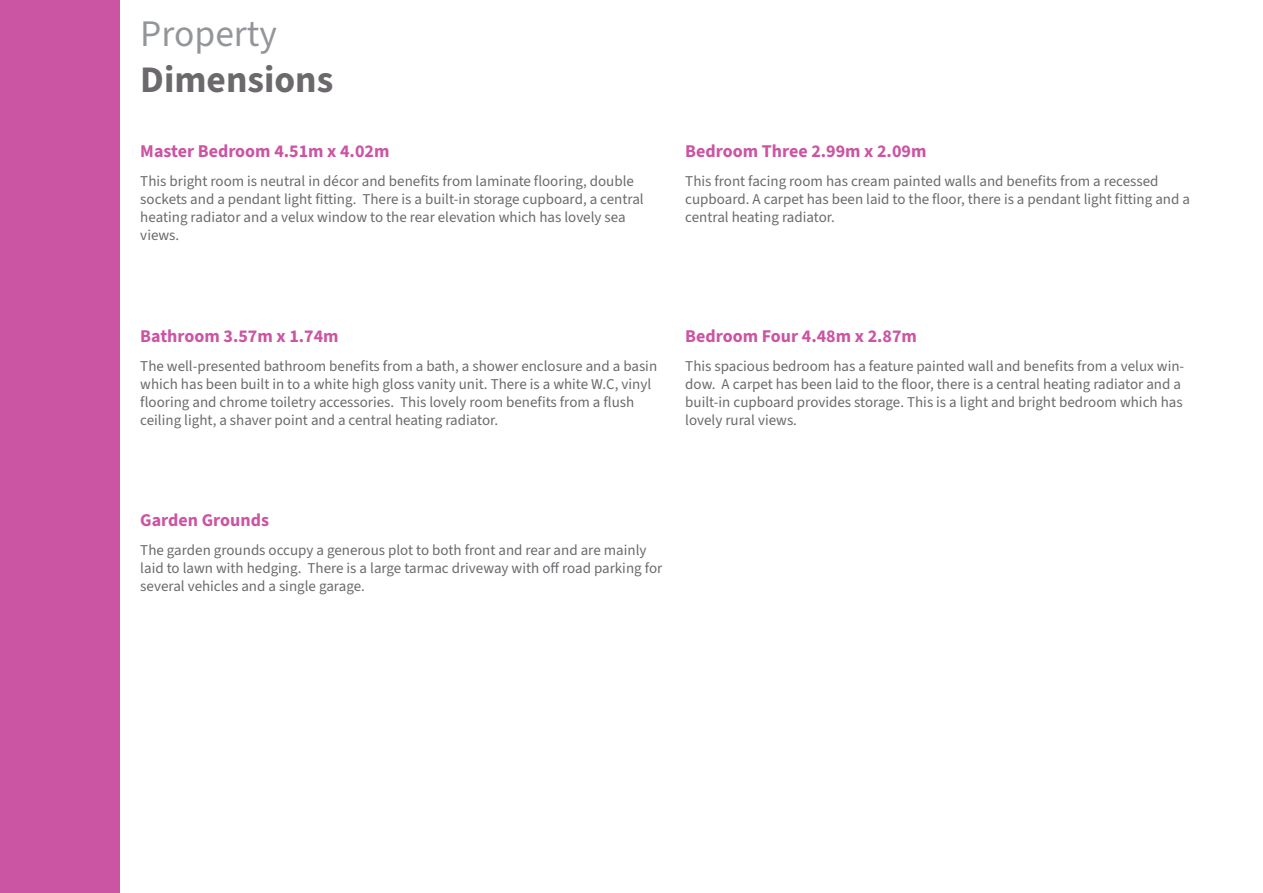
<style>
.page{position:relative;width:1263px;height:893px;background:#fff}
.page>*{position:absolute;margin:0;border:0;box-sizing:border-box;transform-origin:0 0}
.t1{font:700 37.5px "Source Sans 3";color:#6c696d}
.t2{font:37.5px "Source Sans 3";color:#939598}
.t3{font:700 18px "Source Sans 3";color:#cb54a3}
.t4{font:15px/18px "Source Sans 3";color:#6c696d}
</style>
<div class="page">
<div style="left:0;top:0;width:119px;height:893px;background:#cb54a3"></div>
<p class="t2" style="left:140px;top:10px;width:138px">Property</p>
<p class="t1" style="left:140px;top:54px;width:195px">Dimensions</p>
<p class="t3" style="left:140px;top:140px;width:251px">Master Bedroom 4.51m x 4.02m</p>
<p class="t4" style="left:140px;top:172px;width:505px">This bright room is neutral in décor and benefits from laminate flooring, double sockets and a pendant light fitting. There is a built-in storage cupboard, a central heating radiator and a velux window to the rear elevation which has lovely sea views.</p>
<p class="t3" style="left:685px;top:140px;width:243px">Bedroom Three 2.99m x 2.09m</p>
<p class="t4" style="left:685px;top:172px;width:506px">This front facing room has cream painted walls and benefits from a recessed cupboard. A carpet has been laid to the floor, there is a pendant light fitting and a central heating radiator.</p>
<p class="t3" style="left:140px;top:324px;width:200px">Bathroom 3.57m x 1.74m</p>
<p class="t4" style="left:140px;top:356px;width:518px">The well-presented bathroom benefits from a bath, a shower enclosure and a basin which has been built in to a white high gloss vanity unit. There is a white W.C, vinyl flooring and chrome toiletry accessories. This lovely room benefits from a flush ceiling light, a shaver point and a central heating radiator.</p>
<p class="t3" style="left:685px;top:324px;width:233px">Bedroom Four 4.48m x 2.87m</p>
<p class="t4" style="left:685px;top:356px;width:500px">This spacious bedroom has a feature painted wall and benefits from a velux win&shy;dow. A carpet has been laid to the floor, there is a central heating radiator and a built-in cupboard provides storage. This is a light and bright bedroom which has lovely rural views.</p>
<p class="t3" style="left:140px;top:508px;width:130px">Garden Grounds</p>
<p class="t4" style="left:140px;top:541px;width:523px">The garden grounds occupy a generous plot to both front and rear and are mainly laid to lawn with hedging. There is a large tarmac driveway with off road parking for several vehicles and a single garage.</p>
</div>
